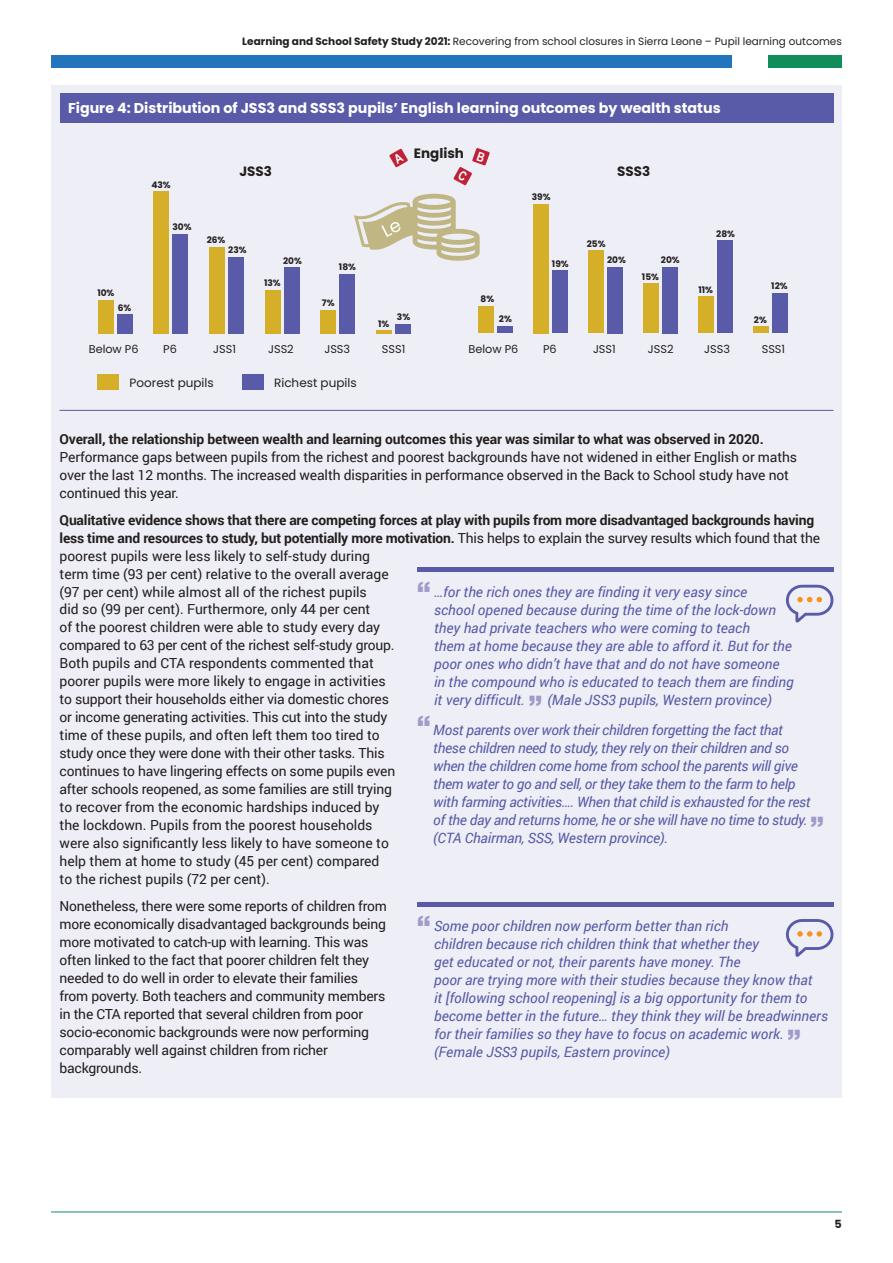
<style>
.page{position:relative;width:893px;height:1263px;background:#fff}
.page>*{position:absolute;margin:0;border:0;box-sizing:border-box;transform-origin:0 0}
.t1{font:italic 14.25px/18px "Roboto";color:#595ba8}
.t2{font:italic 14.25px/18px "Roboto";letter-spacing:-.02em;color:#595ba8}
.t3{font:700 14.25px "Poppins";color:#fff}
.t4{font:13.8px/18px "Roboto";letter-spacing:-.01em;color:#231f20}
.t5{font:700 13.8px "Roboto";letter-spacing:-.01em;color:#231f20}
.t6{font:700 13.5px "Poppins";color:#231f20}
.t7{font:12px "Poppins";color:#231f20}
.t8{font:11.25px "Poppins";color:#231f20}
.t9{font:700 11.25px "Poppins";color:#231f20}
.t10{font:10.5px "Poppins";color:#231f20}
.t11{font:700 9px "Poppins";color:#231f20}
.s1{font-weight:700}
.s2{font-family:"Helvetica Neue LT Pro";font-weight:900;font-style:normal;font-size:27px;color:#9f9ccc}
</style>
<div class="page">
<hr style="left:51px;top:1211px;width:791px;height:1px;background:#118d5c">
<div style="left:768px;top:55px;width:74px;height:13px;background:#118d5c"></div>
<div style="left:51px;top:55px;width:680px;height:13px;background:#2275bc"></div>
<div style="left:51px;top:85px;width:791px;height:1012px;background:#eeeef6"></div>
<div style="left:60px;top:94px;width:773px;height:29px;background:#595ba8"></div>
<hr style="left:60px;top:410px;width:773px;height:1px;background:#595ba8">
<div style="left:98px;top:375px;width:21px;height:15px;background:#d6af29"></div>
<div style="left:242px;top:375px;width:21px;height:15px;background:#595ba8"></div>
<div style="left:117px;top:314px;width:16px;height:20px;background:#595ba8"></div>
<div style="left:173px;top:234px;width:15px;height:100px;background:#595ba8"></div>
<div style="left:228px;top:257px;width:16px;height:77px;background:#595ba8"></div>
<div style="left:284px;top:267px;width:15px;height:67px;background:#595ba8"></div>
<div style="left:339px;top:274px;width:16px;height:60px;background:#595ba8"></div>
<div style="left:395px;top:324px;width:16px;height:10px;background:#595ba8"></div>
<div style="left:98px;top:300px;width:15px;height:34px;background:#d6af29"></div>
<div style="left:154px;top:191px;width:15px;height:143px;background:#d6af29"></div>
<div style="left:209px;top:248px;width:16px;height:86px;background:#d6af29"></div>
<div style="left:265px;top:291px;width:15px;height:43px;background:#d6af29"></div>
<div style="left:320px;top:310px;width:16px;height:24px;background:#d6af29"></div>
<hr style="left:376px;top:330px;width:16px;height:4px;background:#d6af29">
<div style="left:497px;top:326px;width:15px;height:7px;background:#595ba8"></div>
<div style="left:552px;top:270px;width:15px;height:63px;background:#595ba8"></div>
<div style="left:607px;top:267px;width:15px;height:66px;background:#595ba8"></div>
<div style="left:662px;top:267px;width:15px;height:66px;background:#595ba8"></div>
<div style="left:717px;top:240px;width:15px;height:93px;background:#595ba8"></div>
<div style="left:772px;top:293px;width:15px;height:40px;background:#595ba8"></div>
<div style="left:478px;top:307px;width:16px;height:26px;background:#d6af29"></div>
<div style="left:533px;top:204px;width:16px;height:129px;background:#d6af29"></div>
<div style="left:588px;top:250px;width:16px;height:83px;background:#d6af29"></div>
<div style="left:643px;top:283px;width:16px;height:50px;background:#d6af29"></div>
<div style="left:698px;top:297px;width:15px;height:36px;background:#d6af29"></div>
<div style="left:753px;top:326px;width:15px;height:7px;background:#d6af29"></div>
<svg style="left:354px;top:194px;width:126px;height:67px"></svg>
<hr style="left:417px;top:568px;width:416px;height:4px;background:#595ba8">
<svg style="left:786px;top:585px;width:48px;height:38px"></svg>
<hr style="left:417px;top:902px;width:416px;height:4px;background:#595ba8">
<svg style="left:786px;top:919px;width:48px;height:38px"></svg>
<svg style="left:389px;top:149px;width:19px;height:18px"></svg>
<svg style="left:453px;top:148px;width:37px;height:37px"></svg>
<p class="t10" style="left:242px;top:35px;width:601px"><span class="s1">Learning and School Safety Study 2021:</span> Recovering from school closures in Sierra Leone – Pupil learning outcomes</p>
<p class="t3" style="left:68px;top:100px;width:654px">Figure 4: Distribution of JSS3 and SSS3 pupils’ English learning outcomes by wealth status</p>
<p class="t6" style="left:414px;top:145px;width:52px">English</p>
<p class="t6" style="left:239px;top:163px;width:34px">JSS3</p>
<p class="t6" style="left:617px;top:163px;width:35px">SSS3</p>
<p class="t11" style="left:97px;top:288px;width:19px">10%</p>
<p class="t11" style="left:118px;top:302px;width:15px">6%</p>
<p class="t11" style="left:151px;top:179px;width:21px">43%</p>
<p class="t11" style="left:172px;top:222px;width:21px">30%</p>
<p class="t11" style="left:207px;top:234px;width:20px">26%</p>
<p class="t11" style="left:228px;top:244px;width:20px">23%</p>
<p class="t11" style="left:283px;top:255px;width:20px">20%</p>
<p class="t11" style="left:264px;top:278px;width:18px">13%</p>
<p class="t11" style="left:339px;top:262px;width:19px">18%</p>
<p class="t11" style="left:322px;top:297px;width:14px">7%</p>
<p class="t11" style="left:378px;top:318px;width:13px">1%</p>
<p class="t11" style="left:397px;top:312px;width:15px">3%</p>
<p class="t11" style="left:481px;top:293px;width:15px">8%</p>
<p class="t11" style="left:499px;top:314px;width:14px">2%</p>
<p class="t11" style="left:532px;top:191px;width:20px">39%</p>
<p class="t11" style="left:552px;top:258px;width:18px">19%</p>
<p class="t11" style="left:587px;top:238px;width:20px">25%</p>
<p class="t11" style="left:607px;top:255px;width:20px">20%</p>
<p class="t11" style="left:661px;top:254px;width:20px">20%</p>
<p class="t11" style="left:642px;top:271px;width:19px">15%</p>
<p class="t11" style="left:716px;top:229px;width:20px">28%</p>
<p class="t11" style="left:698px;top:284px;width:16px">11%</p>
<p class="t11" style="left:771px;top:281px;width:18px">12%</p>
<p class="t11" style="left:754px;top:314px;width:14px">2%</p>
<p class="t8" style="left:89px;top:343px;width:51px">Below P6</p>
<p class="t8" style="left:163px;top:343px;width:15px">P6</p>
<p class="t8" style="left:213px;top:343px;width:24px">JSS1</p>
<p class="t8" style="left:268px;top:343px;width:27px">JSS2</p>
<p class="t8" style="left:324px;top:343px;width:27px">JSS3</p>
<p class="t8" style="left:382px;top:343px;width:25px">SSS1</p>
<p class="t8" style="left:469px;top:343px;width:51px">Below P6</p>
<p class="t8" style="left:543px;top:343px;width:15px">P6</p>
<p class="t8" style="left:593px;top:343px;width:24px">JSS1</p>
<p class="t8" style="left:648px;top:343px;width:27px">JSS2</p>
<p class="t8" style="left:704px;top:343px;width:27px">JSS3</p>
<p class="t8" style="left:762px;top:343px;width:25px">SSS1</p>
<p class="t7" style="left:130px;top:376px;width:86px">Poorest pupils</p>
<p class="t7" style="left:274px;top:376px;width:84px">Richest pupils</p>
<p class="t5" style="left:60px;top:429px;width:706px">Overall, the relationship between wealth and learning outcomes this year was similar to what was observed in 2020.</p>
<p class="t4" style="left:60px;top:448px;width:739px">Performance gaps between pupils from the richest and poorest backgrounds have not widened in either English or maths over the last 12 months. The increased wealth disparities in performance observed in the Back to School study have not continued this year.</p>
<p class="t4" style="left:60px;top:510px;width:762px"><span class="s1">Qualitative evidence shows that there are competing forces at play with pupils from more disadvantaged backgrounds having less time and resources to study, but potentially more motivation.</span> This helps to explain the survey results which found that the poorest pupils were less likely to self-study during<br>term time (93 per cent) relative to the overall average<br>(97 per cent) while almost all of the richest pupils<br>did so (99 per cent). Furthermore, only 44 per cent<br>of the poorest children were able to study every day<br>compared to 63 per cent of the richest self-study group.<br>Both pupils and CTA respondents commented that<br>poorer pupils were more likely to engage in activities<br>to support their households either via domestic chores<br>or income generating activities. This cut into the study<br>time of these pupils, and often left them too tired to<br>study once they were done with their other tasks. This<br>continues to have lingering effects on some pupils even<br>after schools reopened, as some families are still trying<br>to recover from the economic hardships induced by<br>the lockdown. Pupils from the poorest households<br>were also significantly less likely to have someone to<br>help them at home to study (45 per cent) compared<br>to the richest pupils (72 per cent).</p>
<p class="t4" style="left:60px;top:896px;width:329px">Nonetheless, there were some reports of children from more economically disadvantaged backgrounds being more motivated to catch-up with learning. This was often linked to the fact that poorer children felt they needed to do well in order to elevate their families from poverty. Both teachers and community members in the CTA reported that several children from poor socio-economic backgrounds were now performing comparably well against children from richer backgrounds.</p>
<p class="t1" style="left:434px;top:582px;width:361px;text-indent:-17px"><span class="s2">“</span> …for the rich ones they are finding it very easy since<br>school opened because during the time of the lock-down they had private teachers who were coming to teach<br>them at home because they are able to afford it. But for the poor ones who didn’t have that and do not have someone in the compound who is educated to teach them are finding it very difficult. <span class="s2">”</span> (Male JSS3 pupils, Western province)</p>
<p class="t2" style="left:433px;top:721px;width:392px;text-indent:-17px"><span class="s2">“</span> Most parents over work their children forgetting the fact that<br>these children need to study, they rely on their children and so when the children come home from school the parents will give them water to go and sell, or they take them to the farm to help<br>with farming activities…. When that child is exhausted for the rest of the day and returns home, he or she will have no time to study. <span class="s2">” </span>(CTA Chairman, SSS, Western province).</p>
<p class="t1" style="left:434px;top:916px;width:395px;text-indent:-17px"><span class="s2">“</span> Some poor children now perform better than rich<br>children because rich children think that whether they<br>get educated or not, their parents have money. The<br>poor are trying more with their studies because they know that<br>it [following school reopening] is a big opportunity for them to become better in the future… they think they will be breadwinners for their families so they have to focus on academic work. <span class="s2">” </span>(Female JSS3 pupils, Eastern province)</p>
<p class="t9" style="left:835px;top:1217px;width:9px">5</p>
</div>
